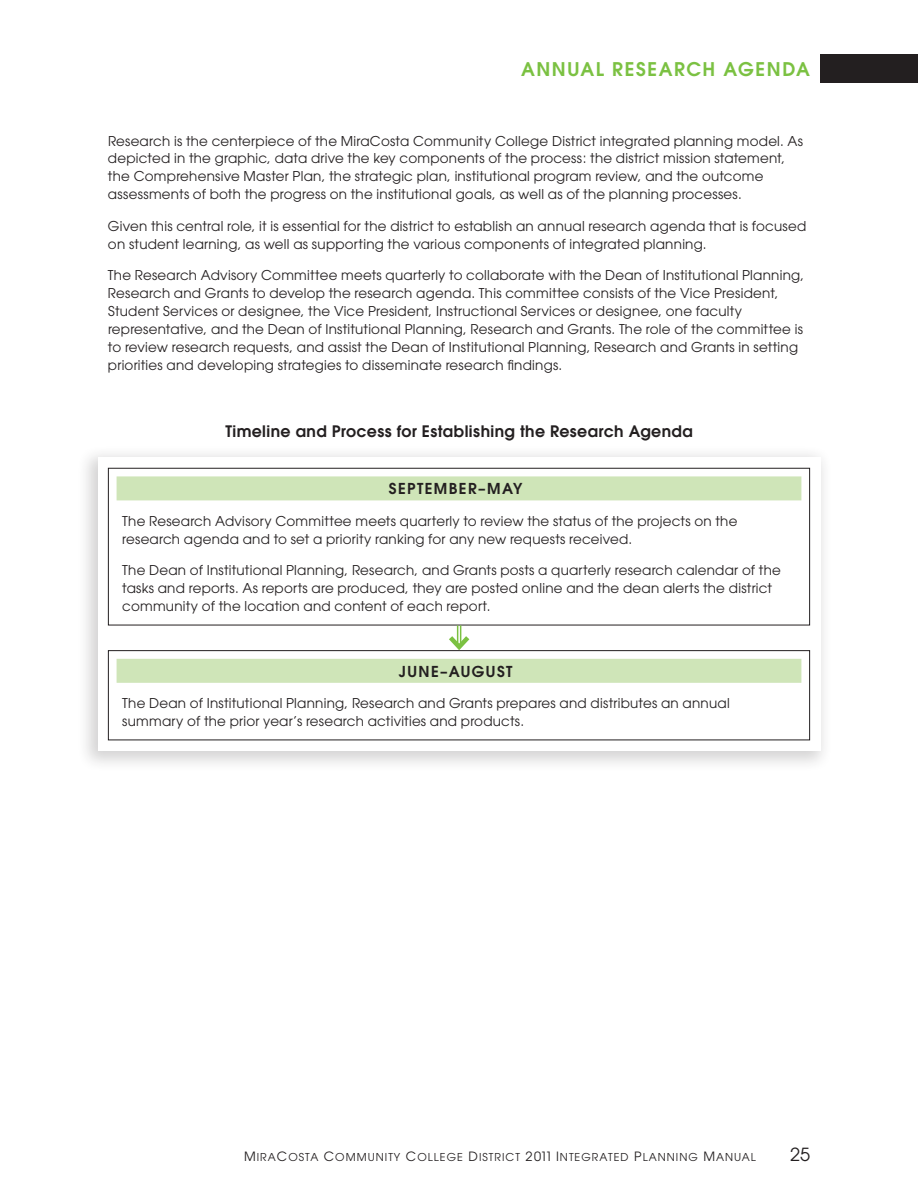
<style>
.page{position:relative;width:918px;height:1188px;background:#fff}
.page>*{position:absolute;margin:0;border:0;box-sizing:border-box;transform-origin:0 0}
.t1{font:600 18.75px "Avant Garde";letter-spacing:.08em;color:#7bc142}
.t2{font:18px "Avant Garde";color:#231f20}
.t3{font:600 15.75px "Avant Garde";letter-spacing:.02em;color:#231f20}
.t4{font:600 15px "Avant Garde";letter-spacing:.095em;color:#231f20}
.t5{font:13.5px/18px "Avant Garde";letter-spacing:.015em;color:#231f20}
.t6{font:10.8px "Avant Garde Book SC850";letter-spacing:.095em;color:#231f20}
.s1{font-size:12.75px}
.s2{font-family:"Avant Garde";font-size:12.75px}
</style>
<div class="page">
<div style="left:820px;top:54px;width:98px;height:29px;background:#231f20"></div>
<div style="left:76px;top:445px;width:757px;height:328px;background:#231f20;opacity:.2"></div>
<div style="left:98px;top:458px;width:722px;height:293px;background:#fff"></div>
<div style="left:117px;top:476px;width:684px;height:24px;background:#cfe5b8"></div>
<div style="left:108px;top:468px;width:702px;height:157px;border:1px solid #231f20"></div>
<div style="left:117px;top:659px;width:684px;height:24px;background:#cfe5b8"></div>
<div style="left:108px;top:650px;width:702px;height:90px;border:1px solid #231f20"></div>
<svg style="left:444px;top:625px;width:30px;height:27px"></svg>
<h1 class="t1" style="left:521px;top:57px;width:290px">Annual Research Agenda</h1>
<p class="t5" style="left:108px;top:132px;width:696px">Research is the centerpiece of the MiraCosta Community College District integrated planning model. As depicted in the graphic, data drive the key components of the process: the district mission statement, the Comprehensive Master Plan, the strategic plan, institutional program review, and the outcome assessments of both the progress on the institutional goals, as well as of the planning processes.</p>
<p class="t5" style="left:108px;top:217px;width:700px">Given this central role, it is essential for the district to establish an annual research agenda that is focused on student learning, as well as supporting the various components of integrated planning.</p>
<p class="t5" style="left:108px;top:267px;width:698px">The Research Advisory Committee meets quarterly to collaborate with the Dean of Institutional Planning, Research and Grants to develop the research agenda. This committee consists of the Vice President, Student Services or designee, the Vice President, Instructional Services or designee, one faculty representative, and the Dean of Institutional Planning, Research and Grants. The role of the committee is to review research requests, and assist the Dean of Institutional Planning, Research and Grants in setting priorities and developing strategies to disseminate research findings.</p>
<p class="t3" style="left:225px;top:421px;width:469px">Timeline and Process for Establishing the Research Agenda</p>
<p class="t4" style="left:389px;top:479px;width:135px">September–May</p>
<p class="t5" style="left:122px;top:512px;width:617px">The Research Advisory Committee meets quarterly to review the status of the projects on the research agenda and to set a priority ranking for any new requests received.</p>
<p class="t5" style="left:122px;top:561px;width:660px">The Dean of Institutional Planning, Research, and Grants posts a quarterly research calendar of the tasks and reports. As reports are produced, they are posted online and the dean alerts the district community of the location and content of each report.</p>
<p class="t4" style="left:399px;top:661px;width:115px">June–August</p>
<p class="t5" style="left:122px;top:694px;width:609px">The Dean of Institutional Planning, Research and Grants prepares and distributes an annual summary of the prior year’s research activities and products.</p>
<p class="t6" style="left:244px;top:1151px;width:513px"><span class="s1">M</span>IRA<span class="s1">C</span>OSTA <span class="s1">C</span>OMM UNITY <span class="s1">C</span>OLLEGE <span class="s1">D</span>ISTRICT <span class="s2">2011</span> <span class="s1">I</span> NTEGRATED <span class="s1">P</span>LANNING <span class="s1">M</span>ANUAL</p>
<h2 class="t2" style="left:790px;top:1144px;width:21px">25</h2>
</div>
